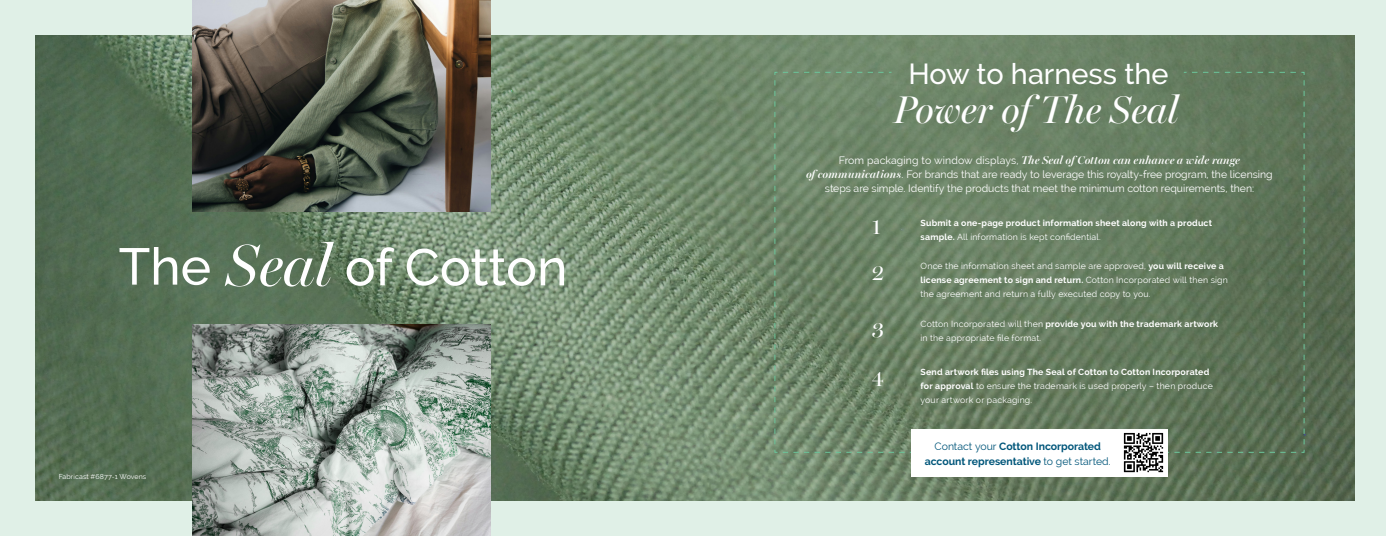
<style>
.page{position:relative;width:1386px;height:536px;background:#e0f0e7}
.page>*{position:absolute;margin:0;border:0;box-sizing:border-box;transform-origin:0 0}
.t1{font:italic 59.5px "Miller Banner";color:#fff}
.t2{font:500 51.54px "Raleway";color:#fff}
.t3{font:italic 38.76px "Miller Banner";color:#fff}
.t4{font:500 28.88px "Raleway";color:#fff}
.t5{font:22.31px "Miller Banner";color:#fff}
.t6{font:italic 600 11.38px "Miller Banner";letter-spacing:.01em;color:#fff}
.t7{font:10.5px/14px "Raleway";letter-spacing:-.005em;color:#fff;text-align:center}
.t8{font:700 10.5px/14.9px "Raleway";letter-spacing:-.005em;color:#00567a;text-align:center}
.t9{font:8.75px/14px "Raleway";letter-spacing:.02em;color:#fff}
.t10{font:700 8.75px/14px "Raleway";letter-spacing:.02em;color:#fff}
.Body{font:7px "Raleway";letter-spacing:.015em;color:#fff}
.s1{font-family:"Raleway";font-weight:400;font-style:normal;font-size:10.5px}
.s2{font-family:"Miller Banner";font-weight:600;font-style:italic;font-size:11.38px}
.s3{font-weight:400}
.s4{font-weight:700}
</style>
<div class="page">
<img style="left:36px;top:35px;width:1318px;height:465px">
<img style="left:192px;top:0;width:299px;height:211px">
<img style="left:192px;top:325px;width:299px;height:211px">
<svg style="left:774px;top:71px;width:531px;height:382px;background:#677e62"></svg>
<div style="left:911px;top:429px;width:257px;height:47px;background:#fff"></div>
<img style="left:1123px;top:432px;width:41px;height:41px">
<p class="t2" style="left:119px;top:236px;width:94px">The</p>
<p class="t1" style="left:227px;top:218px;width:107px">Seal</p>
<p class="t2" style="left:345px;top:237px;width:224px">of Cotton</p>
<p class="Body" style="left:59px;top:472px;width:89px">Fabricast #6877-1 Wovens</p>
<p class="t4" style="left:908px;top:57px;width:262px">How to harness the</p>
<p class="t3" style="left:895px;top:79px;width:286px">Power of The Seal</p>
<p class="t6" style="left:839px;top:150px;width:403px"><span class="s1">From packaging to window displays,</span> The Seal of Cotton can enhance a wide range</p>
<p class="t7" style="left:806px;top:167px;width:468px"><span class="s2">of communications</span>. For brands that are ready to leverage this royalty-free program, the licensing steps are simple. Identify the products that meet the minimum cotton requirements, then:</p>
<p class="t5" style="left:872px;top:208px;width:11px">1</p>
<p class="t10" style="left:921px;top:215px;width:293px">Submit a one-page product information sheet along with a product sample. <span class="s3">All information is kept confidential.</span></p>
<p class="t9" style="left:921px;top:259px;width:309px">Once the information sheet and sample are approved, <span class="s4">you will receive a license agreement to sign and return.</span> Cotton Incorporated will then sign the agreement and return a fully executed copy to you.</p>
<p class="t9" style="left:921px;top:317px;width:299px">Cotton Incorporated will then <span class="s4">provide you with the trademark artwork </span>in the appropriate file format.</p>
<p class="t9" style="left:921px;top:365px;width:294px"><span class="s4">Send artwork files using The Seal of Cotton to Cotton Incorporated for approval</span> to ensure the trademark is used properly – then produce your artwork or packaging.</p>
<p class="t5" style="left:872px;top:254px;width:14px">2</p>
<p class="t5" style="left:872px;top:311px;width:14px">3</p>
<p class="t5" style="left:872px;top:360px;width:14px">4</p>
<p class="t8" style="left:925px;top:438px;width:188px"><span class="s3">Contact your</span> Cotton Incorporated account representative <span class="s3">to get started.</span></p>
</div>
